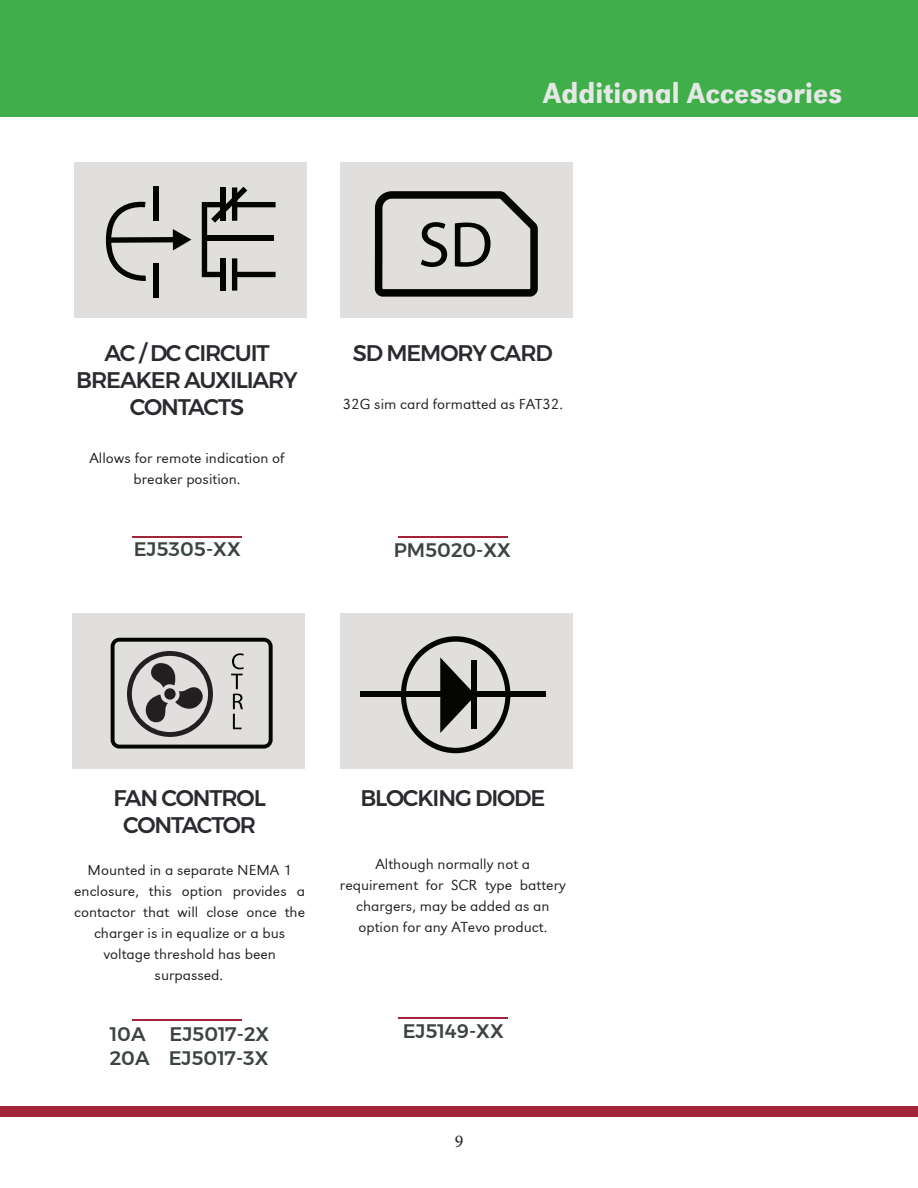
<style>
.page{position:relative;width:918px;height:1188px;background:#fff}
.page>*{position:absolute;margin:0;border:0;box-sizing:border-box;transform-origin:0 0}
.t1{font:64.5px "Myriad Pro";color:#040503}
.t2{font:30px "URW Grotesk Nar Regular 2";color:#e5e8e7}
.t3{font:500 22.5px/27px "Montserrat";letter-spacing:-.05em;color:#292b2f;text-align:center}
.t4{font:500 19.5px/24px "Montserrat";color:#3c443f}
.t5{font:18px "Minion Pro";color:#231f20}
.t6{font:15px/21px "URW Grotesk Wid Lig Regular 2";color:#231f20;text-align:center}
</style>
<div class="page">
<div style="left:0;top:0;width:918px;height:117px;background:#40ae49"></div>
<div style="left:74px;top:162px;width:232px;height:156px;background:#e0dfde"></div>
<div style="left:340px;top:162px;width:232px;height:156px;background:#e0dfde"></div>
<div style="left:340px;top:613px;width:232px;height:156px;background:#e0dfde"></div>
<div style="left:72px;top:613px;width:233px;height:156px;background:#e0dfde"></div>
<hr style="left:398px;top:537px;width:110px;height:1px;background:#a22438">
<hr style="left:398px;top:1018px;width:110px;height:1px;background:#a22438">
<hr style="left:132px;top:537px;width:110px;height:1px;background:#a22438">
<hr style="left:132px;top:1019px;width:110px;height:1px;background:#a22438">
<div style="left:0;top:1106px;width:918px;height:11px;background:#a22438"></div>
<div style="left:108px;top:237px;width:68px;height:6px;background:#040503"></div>
<svg style="left:173px;top:229px;width:18px;height:21px"></svg>
<div style="left:153px;top:186px;width:6px;height:35px;background:#040503"></div>
<div style="left:153px;top:264px;width:6px;height:34px;background:#040503"></div>
<svg style="left:106px;top:201px;width:40px;height:80px"></svg>
<svg style="left:202px;top:187px;width:74px;height:104px"></svg>
<div style="left:360px;top:692px;width:185px;height:5px;background:#040503"></div>
<svg style="left:401px;top:636px;width:109px;height:117px"></svg>
<div style="left:472px;top:661px;width:5px;height:68px;background:#040503"></div>
<svg style="left:374px;top:191px;width:164px;height:106px"></svg>
<svg style="left:111px;top:638px;width:162px;height:111px"></svg>
<h2 class="t2" style="left:543px;top:76px;width:300px">Additional Accessories</h2>
<h3 class="t3" style="left:76px;top:340px;width:223px">AC / DC CIRCUIT<br>BREAKER AUXILIARY<br>CONTACTS</h3>
<p class="t6" style="left:89px;top:448px;width:197px">Allows for remote indication of breaker position.</p>
<h3 class="t4" style="left:134px;top:537px;width:108px">EJ5305-XX</h3>
<h1 class="t1" style="left:418px;top:205px;width:76px">SD</h1>
<h3 class="t3" style="left:353px;top:340px;width:201px">SD MEMORY CARD</h3>
<p class="t6" style="left:343px;top:394px;width:222px">32G sim card formatted as FAT32.</p>
<h3 class="t4" style="left:394px;top:538px;width:119px">PM5020-XX</h3>
<h3 class="t3" style="left:113px;top:784px;width:154px">FAN CONTROL<br>CONTACTOR</h3>
<p class="t6" style="left:74px;top:859px;width:233px">Mounted in a separate NEMA 1 enclosure, this option provides a contactor that will close once the charger is in equalize or a bus voltage threshold has been surpassed.</p>
<h3 class="t4" style="left:110px;top:1022px;width:161px">10A EJ5017-2X<br>20A EJ5017-3X</h3>
<h3 class="t3" style="left:360px;top:784px;width:186px">BLOCKING DIODE</h3>
<p class="t6" style="left:340px;top:853px;width:227px">Although normally not a requirement for SCR type battery chargers, may be added as an option for any ATevo product.</p>
<h3 class="t4" style="left:403px;top:1019px;width:103px">EJ5149-XX</h3>
<p class="t5" style="left:455px;top:1129px;width:10px">9</p>
</div>
